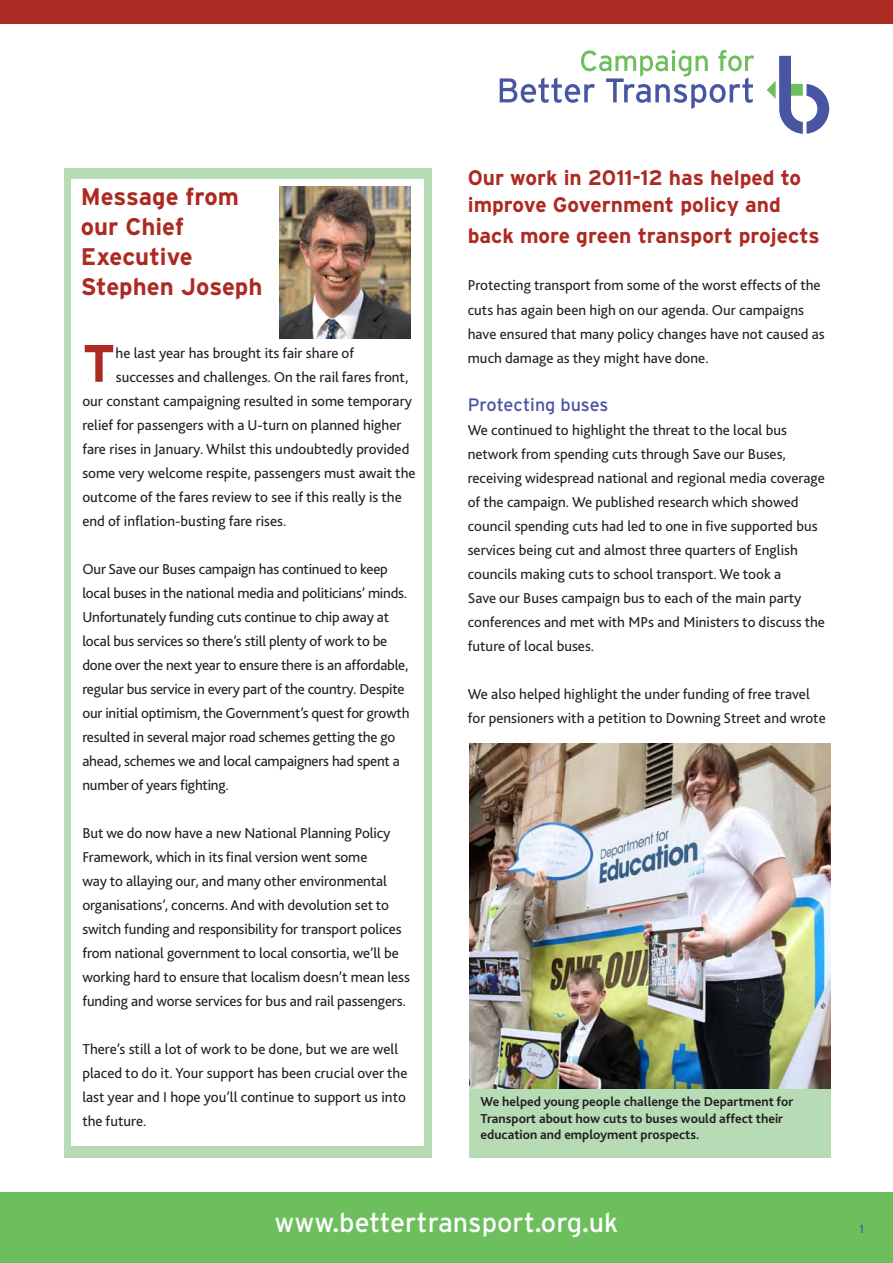
<style>
.page{position:relative;width:893px;height:1263px;background:#fff}
.page>*{position:absolute;margin:0;border:0;box-sizing:border-box;transform-origin:0 0}
.t1{font:700 52.5px "Interstate";color:#ad2a23}
.t2{font:27px "Interstate";color:#fff}
.t3{font:700 24px/30px "Interstate";color:#ad2a23}
.t4{font:700 21px/27px "Interstate";color:#ad2a23}
.t5{font:18px "Interstate";color:#4954a3}
.t6{font:15px/24px "Bliss 2";color:#231f20}
.t7{font:700 13.5px/16.5px "Bliss 2";color:#231f20}
.t8{font:12px "Interstate";color:#4954a3}
</style>
<div class="page">
<div style="left:831px;top:1193px;width:62px;height:70px;background:#6dbf5d"></div>
<div style="left:0;top:1193px;width:829px;height:70px;background:#6dbf5d"></div>
<div style="left:0;top:0;width:893px;height:23px;background:#ad2a23"></div>
<svg style="left:500px;top:50px;width:254px;height:59px"></svg>
<svg style="left:767px;top:56px;width:62px;height:78px"></svg>
<div style="left:64px;top:169px;width:368px;height:989px;background:#b7dcb5"></div>
<div style="left:71px;top:180px;width:353px;height:966px;background:#fff"></div>
<img style="left:280px;top:186px;width:130px;height:152px">
<img style="left:469px;top:743px;width:361px;height:346px">
<div style="left:469px;top:1089px;width:361px;height:69px;background:#b7dcb5"></div>
<h3 class="t3" style="left:81px;top:182px;width:183px">Message from our Chief<br>Executive<br>Stephen Joseph</h3>
<h1 class="t1" style="left:82px;top:331px;width:35px">T</h1>
<p class="t6" style="left:116px;top:340px;width:240px">he last year has brought its fair share of</p>
<p class="t6" style="left:116px;top:364px;width:294px">successes and challenges. On the rail fares front,</p>
<p class="t6" style="left:82px;top:388px;width:331px">our constant campaigning resulted in some temporary</p>
<p class="t6" style="left:82px;top:412px;width:321px">relief for passengers with a U-turn on planned higher</p>
<p class="t6" style="left:82px;top:436px;width:329px">fare rises in January. Whilst this undoubtedly provided</p>
<p class="t6" style="left:82px;top:460px;width:335px">some very welcome respite, passengers must await the</p>
<p class="t6" style="left:82px;top:484px;width:321px">outcome of the fares review to see if this really is the</p>
<p class="t6" style="left:82px;top:508px;width:205px">end of inflation-busting fare rises.</p>
<p class="t6" style="left:82px;top:556px;width:329px">Our Save our Buses campaign has continued to keep local buses in the national media and politicians’ minds.<br>Unfortunately funding cuts continue to chip away at local bus services so there’s still plenty of work to be done over the next year to ensure there is an affordable, regular bus service in every part of the country. Despite our initial optimism, the Government’s quest for growth resulted in several major road schemes getting the go ahead, schemes we and local campaigners had spent a number of years fighting.</p>
<p class="t6" style="left:82px;top:820px;width:329px">But we do now have a new National Planning Policy Framework, which in its final version went some<br>way to allaying our, and many other environmental organisations’, concerns. And with devolution set to switch funding and responsibility for transport polices from national government to local consortia, we’ll be working hard to ensure that localism doesn’t mean less funding and worse services for bus and rail passengers.</p>
<p class="t6" style="left:82px;top:1036px;width:327px">There’s still a lot of work to be done, but we are well placed to do it. Your support has been crucial over the last year and I hope you’ll continue to support us into the future.</p>
<h3 class="t4" style="left:468px;top:164px;width:335px">Our work in 2011-12 has helped to improve Government policy and</h3>
<h3 class="t4" style="left:468px;top:221px;width:354px">back more green transport projects</h3>
<p class="t6" style="left:468px;top:273px;width:358px">Protecting transport from some of the worst effects of the cuts has again been high on our agenda. Our campaigns have ensured that many policy changes have not caused as much damage as they might have done.</p>
<p class="t5" style="left:468px;top:393px;width:142px">Protecting buses</p>
<p class="t6" style="left:468px;top:417px;width:359px">We continued to highlight the threat to the local bus network from spending cuts through Save our Buses, receiving widespread national and regional media coverage of the campaign. We published research which showed council spending cuts had led to one in five supported bus services being cut and almost three quarters of English councils making cuts to school transport. We took a<br>Save our Buses campaign bus to each of the main party conferences and met with MPs and Ministers to discuss the future of local buses.</p>
<p class="t6" style="left:468px;top:681px;width:360px">We also helped highlight the under funding of free travel for pensioners with a petition to Downing Street and wrote</p>
<p class="t7" style="left:480px;top:1093px;width:314px">We helped young people challenge the Department for<br>Transport about how cuts to buses would affect their education and employment prospects.</p>
<h2 class="t2" style="left:274px;top:1206px;width:346px">www.bettertransport.org.uk</h2>
<p class="t8" style="left:860px;top:1221px;width:6px">1</p>
</div>
